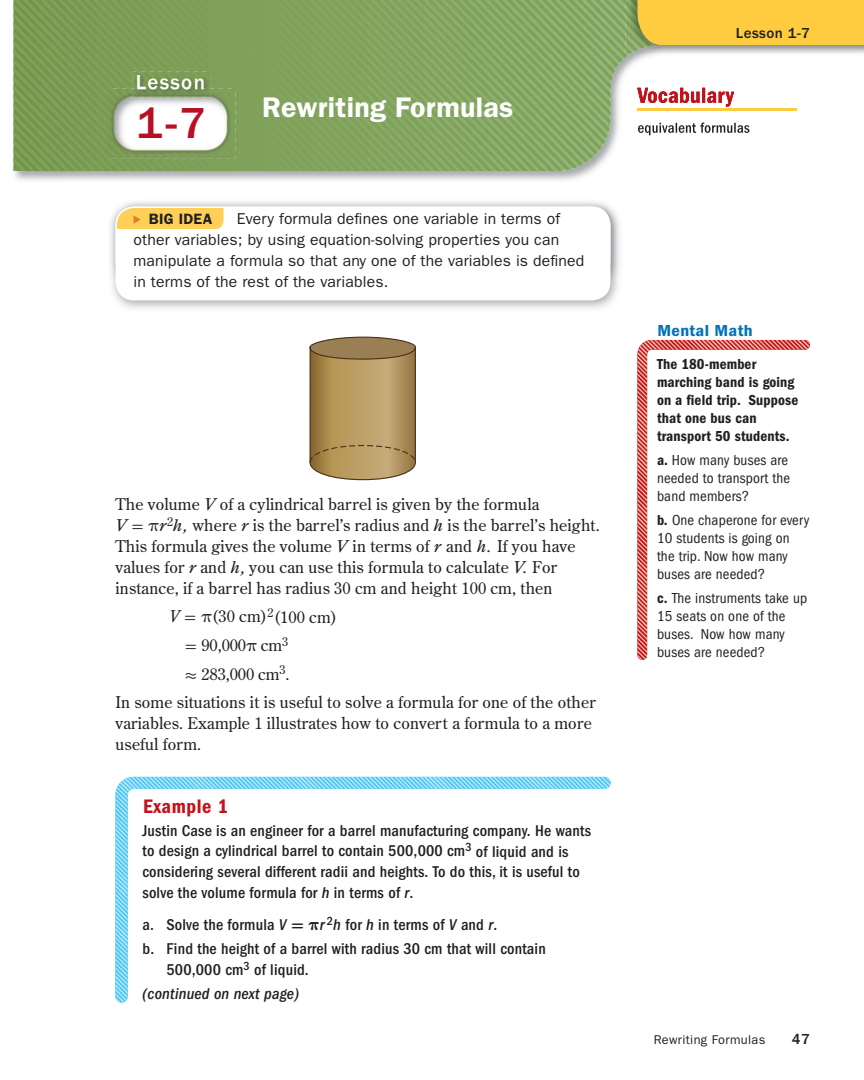
<style>
.page{position:relative;width:864px;height:1080px;background:#fff}
.page>*{position:absolute;margin:0;border:0;box-sizing:border-box;transform-origin:0 0}
.t1{font:500 45px "ITC Franklin Gothic Std";color:#ba0f25}
.t2{font:600 28.5px "ITC Franklin Gothic Std";letter-spacing:.01em;color:#fff}
.t3{font:500 21px "ITC Franklin Gothic Std";letter-spacing:.06em;color:#fff}
.t4{font:20.25px "ITC Franklin Gothic Std Dm Cd";letter-spacing:.03em;color:#c4121a}
.t5{font:16.5px "ITC Franklin Gothic Std Dm Cd";letter-spacing:.02em;color:#0072bc;scale:1.12 1}
.t6{font:16.2px/21px "Century Old Style Std";letter-spacing:.01em;color:#231f20}
.t7{font:500 condensed 16.2px/21px "ITC Franklin Gothic Std";letter-spacing:.01em;color:#231f20}
.t8{font:italic 500 condensed 16.2px "ITC Franklin Gothic Std";letter-spacing:.01em;color:#231f20}
.t9{font:15.75px/21px "ITC Franklin Gothic Std";letter-spacing:.01em;color:#231f20}
.t10{font:condensed 15px/18px "ITC Franklin Gothic Std";letter-spacing:.01em;color:#231f20}
.t11{font:15px/18px "ITC Franklin Gothic Std Dm Cd";letter-spacing:.01em;color:#231f20}
.t12{font:500 15px "ITC Franklin Gothic Std";letter-spacing:.025em;color:#231f20}
.t13{font:600 15px "ITC Franklin Gothic Std";letter-spacing:.02em;color:#231f20}
.t14{font:12.75px "ITC Franklin Gothic Std";letter-spacing:.03em;color:#231f20}
.s1{font-style:italic}
.s2{font-family:"Uni Math"}
.s3{font-family:"Uni Math";font-weight:700;font-stretch:normal}
.s4{font-family:"ITC Franklin Gothic Std Dm Cd";font-stretch:normal}
</style>
<div class="page">
<img style="left:109px;top:201px;width:512px;height:90px">
<div style="left:116px;top:207px;width:494px;height:93px;background:#fff;border-radius:18px"></div>
<div style="left:116px;top:207px;width:494px;height:93px;border:2px solid #fff;border-radius:18px"></div>
<svg style="left:115px;top:206px;width:496px;height:73px"></svg>
<svg style="left:309px;top:336px;width:107px;height:145px;background:#af9361"></svg>
<svg style="left:116px;top:777px;width:495px;height:226px"></svg>
<svg style="left:638px;top:340px;width:172px;height:320px"></svg>
<img style="left:13px;top:5px;width:50px;height:176px">
<img style="left:14px;top:0;width:850px;height:171px">
<img style="left:133px;top:72px;width:78px;height:17px">
<img style="left:137px;top:75px;width:67px;height:14px">
<img style="left:108px;top:89px;width:127px;height:69px">
<img style="left:625px;top:0;width:239px;height:53px">
<div style="left:638px;top:0;width:226px;height:45px;background:#fecc3e"></div>
<p class="t3" style="left:136px;top:75px;width:71px">Lesson</p>
<p class="t1" style="left:137px;top:107px;width:71px">1-7</p>
<p class="t2" style="left:262px;top:97px;width:253px">Rewriting Formulas</p>
<p class="t9" style="left:133px;top:209px;width:452px;text-indent:103px">Every formula defines one variable in terms of other variables; by using equation-solving properties you can manipulate a formula so that any one of the variables is defined in terms of the rest of the variables.</p>
<p class="t13" style="left:149px;top:213px;width:65px">BIG IDEA</p>
<p class="t6" style="left:115px;top:495px;width:486px">The volume <span class="s1">V</span> of a cylindrical barrel is given by the formula<br><span class="s1">V</span> <span class="s2">= π</span><span class="s1">r</span><sup>2</sup><span class="s1">h,</span> where <span class="s1">r</span> is the barrel’s radius and <span class="s1">h</span> is the barrel’s height.<br>This formula gives the volume <span class="s1">V</span> in terms of <span class="s1">r</span> and <span class="s1">h.</span> If you have values for <span class="s1">r</span> and <span class="s1">h,</span> you can use this formula to calculate <span class="s1">V.</span> For instance, if a barrel has radius 30 cm and height 100 cm, then</p>
<p class="t6" style="left:169px;top:607px;width:169px"><span class="s1">V</span> <span class="s2">= π</span>(30 cm)<sup>2</sup>(100 cm)</p>
<p class="t6" style="left:184px;top:636px;width:105px"><span class="s2">=</span> 90,000<span class="s2">π</span> cm<sup>3</sup></p>
<p class="t6" style="left:184px;top:664px;width:107px"><span class="s2">≈</span> 283,000 cm<sup>3</sup>.</p>
<p class="t6" style="left:116px;top:693px;width:482px">In some situations it is useful to solve a formula for one of the other</p>
<p class="t6" style="left:116px;top:714px;width:478px">variables. Example 1 illustrates how to convert a formula to a more useful form.</p>
<p class="t4" style="left:143px;top:799px;width:87px">Example 1</p>
<p class="t7" style="left:142px;top:821px;width:450px">Justin Case is an engineer for a barrel manufacturing company. He wants to design a cylindrical barrel to contain 500,000 cm<sup>3</sup> of liquid and is considering several different radii and heights. To do this, it is useful to solve the volume formula for <span class="s1">h</span> in terms of <span class="s1">r</span>.</p>
<p class="t7" style="left:143px;top:914px;width:405px;line-height:24px">a. Solve the formula <span class="s1">V</span> <span class="s3">= π</span><span class="s1">r</span> <sup>2</sup><span class="s1">h</span> for <span class="s1">h</span> in terms of <span class="s1">V</span> and <span class="s1">r</span>.<br>b. Find the height of a barrel with radius 30 cm that will contain</p>
<p class="t7" style="left:167px;top:960px;width:144px">500,000 cm<sup>3</sup> of liquid.</p>
<p class="t8" style="left:142px;top:988px;width:158px">(continued on next page)</p>
<p class="t12" style="left:736px;top:27px;width:76px">Lesson 1-7</p>
<p class="t5" style="left:657px;top:325px;width:87px">Mental Math</p>
<p class="t11" style="left:657px;top:356px;width:143px">The 180-member marching band is going on a field trip. Suppose that one bus can transport 50 students.</p>
<p class="t10" style="left:657px;top:452px;width:135px"><span class="s4">a.</span> How many buses are needed to transport the band members?</p>
<p class="t10" style="left:657px;top:512px;width:154px"><span class="s4">b.</span> One chaperone for every<br>10 students is going on the trip. Now how many buses are needed?</p>
<p class="t10" style="left:657px;top:590px;width:152px"><span class="s4">c.</span> The instruments take up<br>15 seats on one of the buses. Now how many buses are needed?</p>
<p class="t14" style="left:654px;top:1035px;width:113px">Rewriting Formulas</p>
<p class="t12" style="left:792px;top:1034px;width:20px">47</p>
</div>
